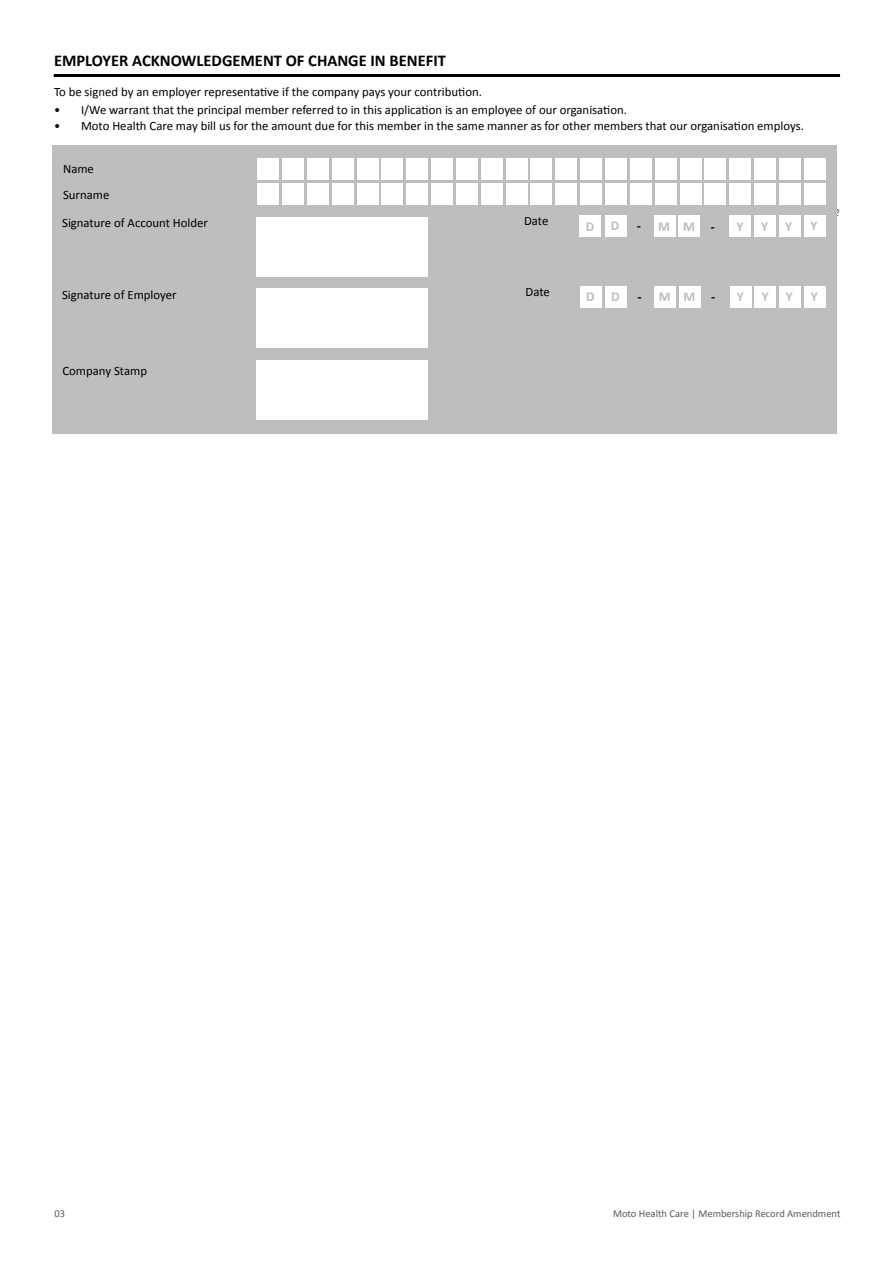
<style>
.page{position:relative;width:893px;height:1263px;background:#fff}
.page>*{position:absolute;margin:0;border:0;box-sizing:border-box;transform-origin:0 0}
.t1{font:700 16.5px "Calibri";color:#000}
.t2{font:700 13.5px "Calibri";color:#bcbec0}
.t3{font:700 13.5px "Calibri";color:#000}
.t4{font:12.75px/25.3px "Calibri";color:#000}
.t5{font:10.5px "Calibri";color:#58595b}
</style>
<div class="page">
<hr style="left:54px;top:74px;width:786px;height:3px;background:#000">
<div style="left:52px;top:145px;width:785px;height:289px;background:#bcbec0"></div>
<div style="left:580px;top:286px;width:21px;height:21px;background:#fff"></div>
<div style="left:579px;top:216px;width:22px;height:21px;background:#fff"></div>
<div style="left:606px;top:286px;width:21px;height:21px;background:#fff"></div>
<div style="left:605px;top:216px;width:22px;height:21px;background:#fff"></div>
<div style="left:654px;top:286px;width:22px;height:21px;background:#fff"></div>
<div style="left:654px;top:216px;width:21px;height:21px;background:#fff"></div>
<div style="left:679px;top:286px;width:22px;height:21px;background:#fff"></div>
<div style="left:679px;top:216px;width:21px;height:21px;background:#fff"></div>
<div style="left:730px;top:286px;width:21px;height:21px;background:#fff"></div>
<div style="left:729px;top:216px;width:22px;height:21px;background:#fff"></div>
<div style="left:755px;top:286px;width:21px;height:21px;background:#fff"></div>
<div style="left:754px;top:216px;width:22px;height:21px;background:#fff"></div>
<div style="left:779px;top:286px;width:22px;height:21px;background:#fff"></div>
<div style="left:779px;top:216px;width:22px;height:21px;background:#fff"></div>
<div style="left:804px;top:286px;width:22px;height:21px;background:#fff"></div>
<div style="left:804px;top:216px;width:21px;height:21px;background:#fff"></div>
<div style="left:256px;top:360px;width:172px;height:60px;background:#fff"></div>
<div style="left:256px;top:217px;width:172px;height:60px;background:#fff"></div>
<div style="left:256px;top:288px;width:172px;height:60px;background:#fff"></div>
<div style="left:257px;top:158px;width:22px;height:21px;background:#fff"></div>
<div style="left:257px;top:183px;width:22px;height:22px;background:#fff"></div>
<div style="left:282px;top:158px;width:22px;height:21px;background:#fff"></div>
<div style="left:282px;top:183px;width:22px;height:22px;background:#fff"></div>
<div style="left:307px;top:158px;width:22px;height:21px;background:#fff"></div>
<div style="left:307px;top:183px;width:22px;height:22px;background:#fff"></div>
<div style="left:332px;top:158px;width:21px;height:21px;background:#fff"></div>
<div style="left:332px;top:183px;width:21px;height:22px;background:#fff"></div>
<div style="left:357px;top:158px;width:21px;height:21px;background:#fff"></div>
<div style="left:357px;top:183px;width:21px;height:22px;background:#fff"></div>
<div style="left:382px;top:158px;width:21px;height:21px;background:#fff"></div>
<div style="left:382px;top:183px;width:21px;height:22px;background:#fff"></div>
<div style="left:406px;top:158px;width:22px;height:21px;background:#fff"></div>
<div style="left:406px;top:183px;width:22px;height:22px;background:#fff"></div>
<div style="left:431px;top:158px;width:22px;height:21px;background:#fff"></div>
<div style="left:431px;top:183px;width:22px;height:22px;background:#fff"></div>
<div style="left:456px;top:158px;width:22px;height:21px;background:#fff"></div>
<div style="left:456px;top:183px;width:22px;height:22px;background:#fff"></div>
<div style="left:481px;top:158px;width:22px;height:21px;background:#fff"></div>
<div style="left:481px;top:183px;width:22px;height:22px;background:#fff"></div>
<div style="left:506px;top:158px;width:21px;height:21px;background:#fff"></div>
<div style="left:506px;top:183px;width:21px;height:22px;background:#fff"></div>
<div style="left:531px;top:158px;width:21px;height:21px;background:#fff"></div>
<div style="left:531px;top:183px;width:21px;height:22px;background:#fff"></div>
<div style="left:556px;top:158px;width:21px;height:21px;background:#fff"></div>
<div style="left:556px;top:183px;width:21px;height:22px;background:#fff"></div>
<div style="left:580px;top:158px;width:22px;height:21px;background:#fff"></div>
<div style="left:580px;top:183px;width:22px;height:22px;background:#fff"></div>
<div style="left:605px;top:158px;width:22px;height:21px;background:#fff"></div>
<div style="left:605px;top:183px;width:22px;height:22px;background:#fff"></div>
<div style="left:630px;top:158px;width:22px;height:21px;background:#fff"></div>
<div style="left:630px;top:183px;width:22px;height:22px;background:#fff"></div>
<div style="left:655px;top:158px;width:21px;height:21px;background:#fff"></div>
<div style="left:655px;top:183px;width:21px;height:22px;background:#fff"></div>
<div style="left:680px;top:158px;width:21px;height:21px;background:#fff"></div>
<div style="left:680px;top:183px;width:21px;height:22px;background:#fff"></div>
<div style="left:705px;top:158px;width:21px;height:21px;background:#fff"></div>
<div style="left:705px;top:183px;width:21px;height:22px;background:#fff"></div>
<div style="left:729px;top:158px;width:22px;height:21px;background:#fff"></div>
<div style="left:729px;top:183px;width:22px;height:22px;background:#fff"></div>
<div style="left:754px;top:158px;width:22px;height:21px;background:#fff"></div>
<div style="left:754px;top:183px;width:22px;height:22px;background:#fff"></div>
<div style="left:779px;top:158px;width:22px;height:21px;background:#fff"></div>
<div style="left:779px;top:183px;width:22px;height:22px;background:#fff"></div>
<div style="left:804px;top:158px;width:21px;height:21px;background:#fff"></div>
<div style="left:804px;top:183px;width:21px;height:22px;background:#fff"></div>
<p class="t1" style="left:54px;top:50px;width:393px">EMPLOYER ACKNOWLEDGEMENT OF CHANGE IN BENEFIT</p>
<p class="t4" style="left:54px;top:79px;width:429px">To be signed by an employer representative if the company pays your contribution.</p>
<p class="t4" style="left:54px;top:98px;width:574px">• I/We warrant that the principal member referred to in this application is an employee of our organisation.</p>
<p class="t4" style="left:54px;top:113px;width:751px">• Moto Health Care may bill us for the amount due for this member in the same manner as for other members that our organisation employs.</p>
<p class="t4" style="left:63px;top:157px;width:48px">Name<br>Surname</p>
<p class="t4" style="left:62px;top:211px;width:147px">Signature of Account Holder</p>
<p class="t4" style="left:62px;top:282px;width:116px">Signature of Employer</p>
<p class="t4" style="left:62px;top:358px;width:86px">Company Stamp</p>
<p class="t4" style="left:524px;top:209px;width:26px">Date</p>
<p class="t4" style="left:526px;top:279px;width:26px">Date</p>
<p class="t2" style="left:586px;top:218px;width:10px">D</p>
<p class="t2" style="left:611px;top:217px;width:10px">D</p>
<p class="t3" style="left:637px;top:217px;width:6px">-</p>
<p class="t2" style="left:658px;top:217px;width:13px">M</p>
<p class="t2" style="left:683px;top:217px;width:13px">M</p>
<p class="t3" style="left:711px;top:217px;width:6px">-</p>
<p class="t2" style="left:736px;top:217px;width:9px">Y</p>
<p class="t2" style="left:761px;top:217px;width:9px">Y</p>
<p class="t2" style="left:785px;top:217px;width:9px">Y</p>
<p class="t2" style="left:810px;top:217px;width:9px">Y</p>
<p class="t2" style="left:586px;top:288px;width:10px">D</p>
<p class="t2" style="left:611px;top:287px;width:10px">D</p>
<p class="t3" style="left:637px;top:287px;width:6px">-</p>
<p class="t2" style="left:659px;top:288px;width:13px">M</p>
<p class="t2" style="left:684px;top:288px;width:13px">M</p>
<p class="t3" style="left:711px;top:288px;width:6px">-</p>
<p class="t2" style="left:737px;top:288px;width:9px">Y</p>
<p class="t2" style="left:762px;top:288px;width:9px">Y</p>
<p class="t2" style="left:786px;top:288px;width:9px">Y</p>
<p class="t2" style="left:811px;top:287px;width:9px">Y</p>
<p class="t5" style="left:54px;top:1207px;width:12px">03</p>
<p class="t5" style="left:613px;top:1207px;width:229px">Moto Health Care | Membership Record Amendment</p>
</div>
